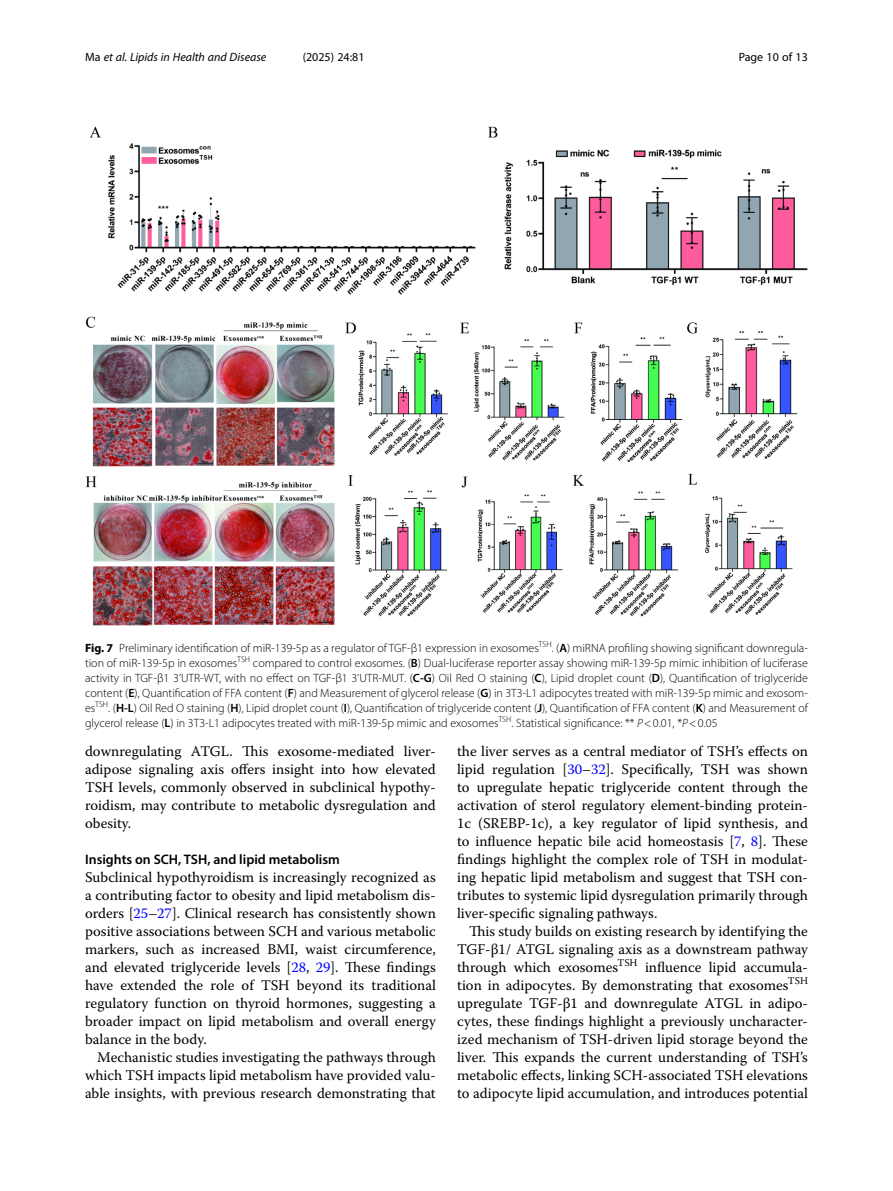
<style>
.page{position:relative;width:893px;height:1191px;background:#fff}
.page>*{position:absolute;margin:0;border:0;box-sizing:border-box;transform-origin:0 0}
.Body_Text_Indent{font:14.7px/18px "Warnock Pro";color:#000;text-align:justify}
.Body_Text{font:14.7px/18px "Warnock Pro";color:#000;text-align:justify}
.Head_2{font:600 13.8px "Myriad Pro";color:#000}
.Figure_Caption{font:300 12px/15px "Myriad Pro";color:#000;text-align:justify}
.t1{font:italic 12px "Myriad Pro";color:#000}
.t2{font:12px "Myriad Pro";color:#000}
.s1{font-style:normal}
.s2{font-weight:700}
.s3{font-weight:600}
.s4{font-style:italic}
.s5{color:#00f}
</style>
<div class="page">
<img style="left:85px;top:126px;width:723px;height:499px">
<p class="t1" style="left:85px;top:50px;width:183px"><span class="s1">Ma</span> et al. Lipids in Health and Disease</p>
<p class="t2" style="left:303px;top:50px;width:63px">(2025) 24:81</p>
<p class="t2" style="left:739px;top:50px;width:71px">Page 10 of 13</p>
<p class="Figure_Caption" style="left:85px;top:640px;width:724px"><span class="s2">Fig. 7</span> Preliminary identification of miR-139-5p as a regulator of TGF-β1 expression in exosomes<sup>TSH</sup>. (<span class="s3">A</span>) miRNA profiling showing significant downregula&shy;tion of miR-139-5p in exosomes<sup>TSH</sup> compared to control exosomes. (<span class="s3">B</span>) Dual-luciferase reporter assay showing miR-139-5p mimic inhibition of luciferase activity in TGF-β1 3’UTR-WT, with no effect on TGF-β1 3’UTR-MUT. (<span class="s3">C-G</span>) Oil Red O staining (<span class="s3">C</span>), Lipid droplet count (<span class="s3">D</span>), Quantification of triglyceride content (<span class="s3">E</span>), Quantification of FFA content (<span class="s3">F</span>) and Measurement of glycerol release (<span class="s3">G</span>) in 3T3-L1 adipocytes treated with miR-139-5p mimic and exosom&shy;es<sup>TSH</sup>. (<span class="s3">H-L</span>) Oil Red O staining (<span class="s3">H</span>), Lipid droplet count (<span class="s3">I</span>), Quantification of triglyceride content (<span class="s3">J</span>), Quantification of FFA content (<span class="s3">K</span>) and Measurement of glycerol release (<span class="s3">L</span>) in 3T3-L1 adipocytes treated with miR-139-5p mimic and exosomes<sup>TSH</sup>. Statistical significance: ** <span class="s4">P</span>&lt;0.01, *<span class="s4">P</span>&lt;0.05</p>
<p class="Body_Text_Indent" style="left:85px;top:742px;width:352px">downregulating ATGL. This exosome-mediated liver&shy;adipose signaling axis offers insight into how elevated TSH levels, commonly observed in subclinical hypothy&shy;roidism, may contribute to metabolic dysregulation and obesity.</p>
<p class="Head_2" style="left:85px;top:851px;width:256px">Insights on SCH, TSH, and lipid metabolism</p>
<p class="Body_Text" style="left:85px;top:868px;width:352px">Subclinical hypothyroidism is increasingly recognized as a contributing factor to obesity and lipid metabolism dis&shy;orders [<span class="s5">25</span>–<span class="s5">27</span>]. Clinical research has consistently shown positive associations between SCH and various metabolic markers, such as increased BMI, waist circumference, and elevated triglyceride levels [<span class="s5">28</span>, <span class="s5">29</span>]. These findings have extended the role of TSH beyond its traditional regulatory function on thyroid hormones, suggesting a broader impact on lipid metabolism and overall energy balance in the body.</p>
<p class="Body_Text_Indent" style="left:85px;top:1048px;width:352px;text-indent:12px">Mechanistic studies investigating the pathways through which TSH impacts lipid metabolism have provided valu&shy;able insights, with previous research demonstrating that</p>
<p class="Body_Text_Indent" style="left:457px;top:742px;width:352px">the liver serves as a central mediator of TSH’s effects on lipid regulation [<span class="s5">30</span>–<span class="s5">32</span>]. Specifically, TSH was shown to upregulate hepatic triglyceride content through the activation of sterol regulatory element-binding protein-1c (SREBP-1c), a key regulator of lipid synthesis, and to influence hepatic bile acid homeostasis [<span class="s5">7</span>, <span class="s5">8</span>]. These findings highlight the complex role of TSH in modulat&shy;ing hepatic lipid metabolism and suggest that TSH con&shy;tributes to systemic lipid dysregulation primarily through liver-specific signaling pathways.</p>
<p class="Body_Text_Indent" style="left:457px;top:922px;width:352px;text-indent:12px">This study builds on existing research by identifying the TGF-β1/ ATGL signaling axis as a downstream pathway through which exosomes<sup>TSH</sup> influence lipid accumula&shy;tion in adipocytes. By demonstrating that exosomes<sup>TSH </sup>upregulate TGF-β1 and downregulate ATGL in adipo&shy;cytes, these findings highlight a previously uncharacter&shy;ized mechanism of TSH-driven lipid storage beyond the liver. This expands the current understanding of TSH’s metabolic effects, linking SCH-associated TSH elevations to adipocyte lipid accumulation, and introduces potential</p>
</div>
